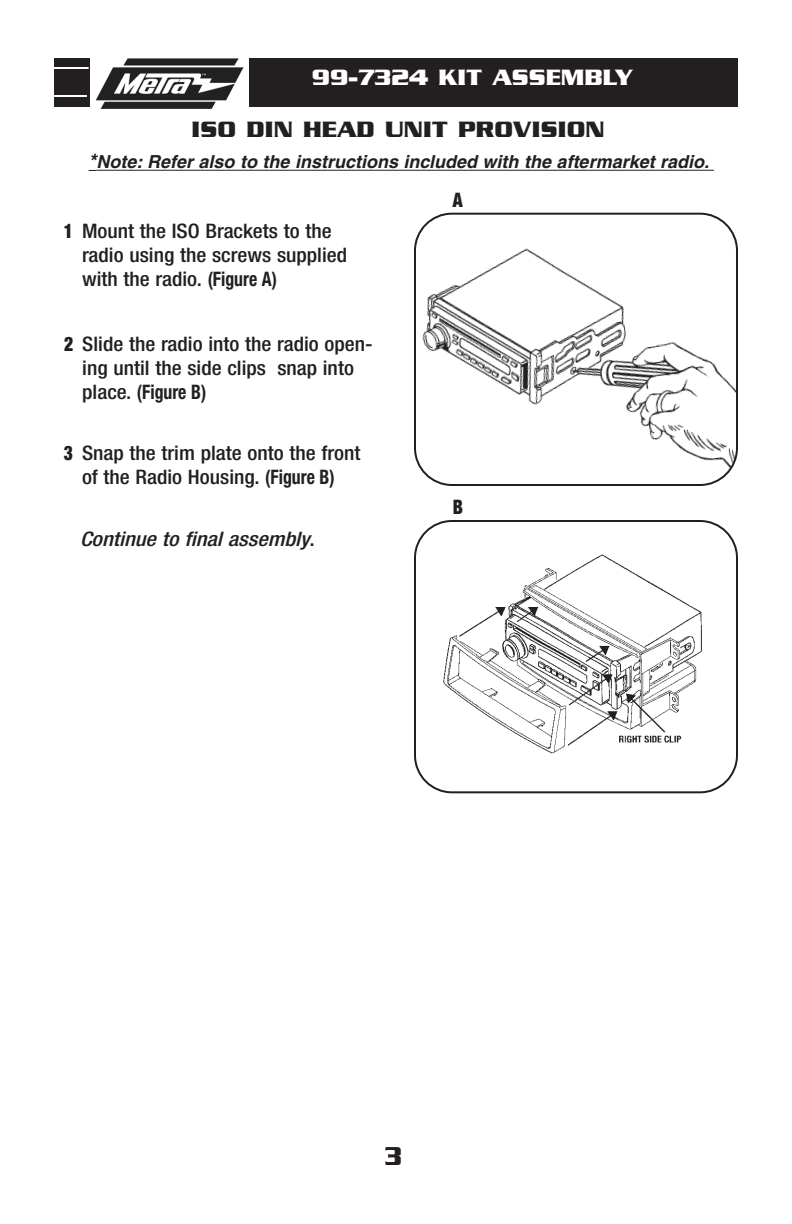
<style>
.page{position:relative;width:792px;height:1224px;background:#fff}
.page>*{position:absolute;margin:0;border:0;box-sizing:border-box;transform-origin:0 0}
.t1{font:700 28px "Serpentine";color:#231f20;scale:.87 1}
.t2{font:700 24px "Serpentine";color:#231f20}
.t3{font:700 24px "Serpentine";color:#fff}
.t4{font:500 condensed 20px/24px "Helvetica Neue";color:#231f20;scale:1.08 1}
.t5{font:italic 500 condensed 20px "Helvetica Neue";color:#231f20;scale:1.12 1}
.t6{font:900 condensed 20px "Helvetica Neue";color:#231f20;scale:.89 1}
.t7{font:italic 700 18px "Helvetica";color:#231f20}
.s1{font-size:20px}
.s2{font-weight:700}
.s3{font-style:normal}
</style>
<div class="page">
<div style="left:54px;top:59px;width:684px;height:48px;background:#231f20"></div>
<div style="left:91px;top:36px;width:158px;height:89px;background:#fff"></div>
<img style="left:95px;top:58px;width:148px;height:51px">
<hr style="left:0;top:95px;width:87px;height:2px;background:#fff">
<hr style="left:0;top:67px;width:89px;height:2px;background:#fff">
<svg style="left:414px;top:213px;width:324px;height:273px"></svg>
<svg style="left:414px;top:520px;width:324px;height:273px"></svg>
<hr style="left:96px;top:170px;width:51px;height:1px;background:#231f20">
<svg style="left:147px;top:170px;width:29px;height:1px"></svg>
<hr style="left:176px;top:170px;width:253px;height:1px;background:#231f20">
<hr style="left:429px;top:170px;width:285px;height:1px;background:#231f20">
<p class="t3" style="left:312px;top:70px;width:323px">99-7324 KIT ASSEMBLY</p>
<p class="t6" style="left:64px;top:224px;width:12px">1</p>
<p class="t2" style="left:191px;top:122px;width:415px">ISO DIN HEAD UNIT PROVISION</p>
<p class="t7" style="left:89px;top:155px;width:622px"><span class="s1">*</span>Note: Refer also to the instructions included with the aftermarket radio.</p>
<p class="t4" style="left:82px;top:221px;width:247px">Mount the ISO Brackets to the radio using the screws supplied with the radio. <span class="s2">(Figure A)</span></p>
<p class="t6" style="left:453px;top:193px;width:13px">A</p>
<p class="t6" style="left:64px;top:337px;width:12px">2</p>
<p class="t4" style="left:82px;top:333px;width:270px">Slide the radio into the radio open&shy;ing until the side clips snap into place. <span class="s2">(Figure B)</span></p>
<p class="t6" style="left:64px;top:445px;width:12px">3</p>
<p class="t4" style="left:82px;top:442px;width:259px">Snap the trim plate onto the front of the Radio Housing. <span class="s2">(Figure B)</span></p>
<p class="t5" style="left:80px;top:532px;width:211px">Continue to final assembly<span class="s3">.</span></p>
<p class="t6" style="left:453px;top:500px;width:13px">B</p>
<h1 class="t1" style="left:385px;top:1147px;width:21px">3</h1>
</div>
